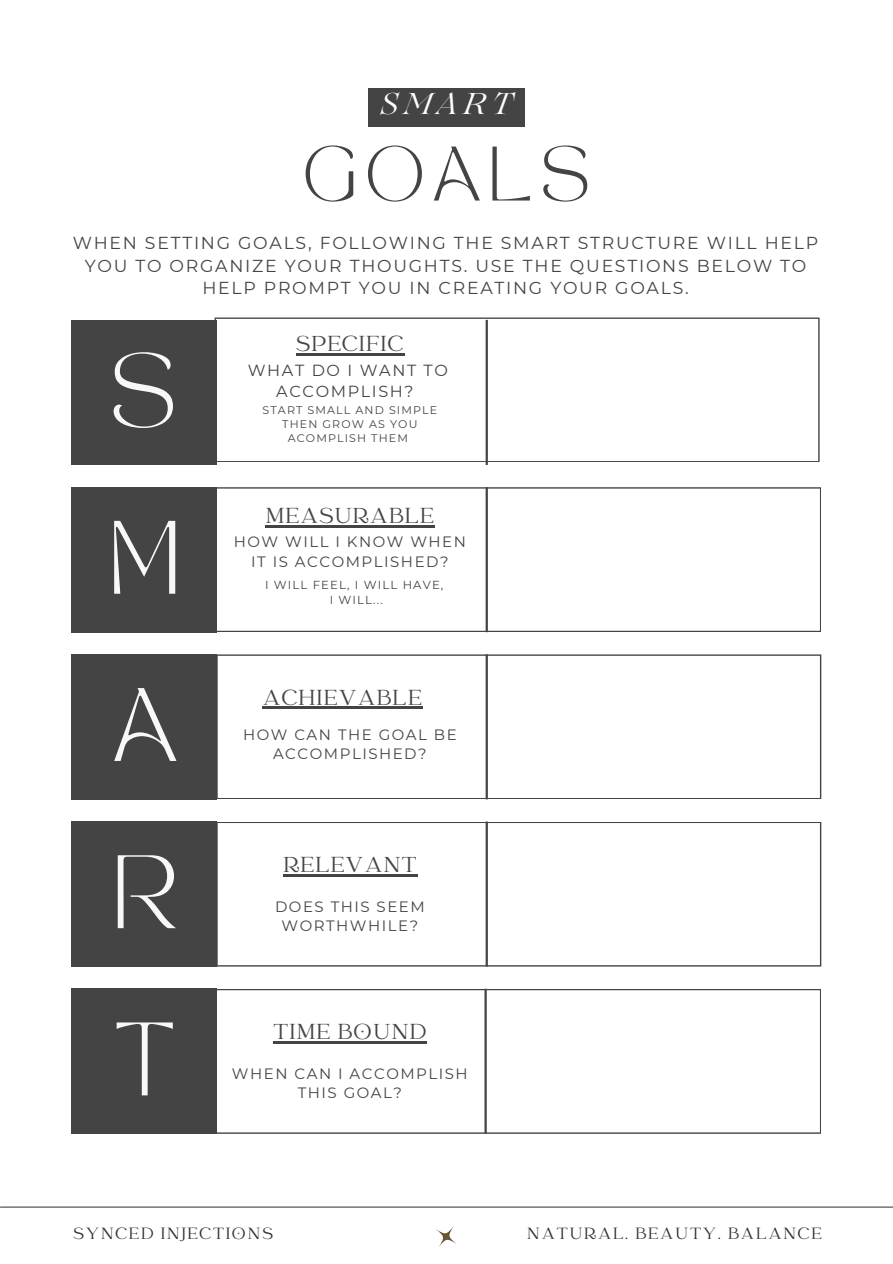
<style>
.page{position:relative;width:893px;height:1264px;background:#fff}
.page>*{position:absolute;margin:0;border:0;box-sizing:border-box;transform-origin:0 0}
.t1{font:72.9px "TAN MON CHERI Regular";color:#faf8f6}
.t2{font:54px "TAN MON CHERI Regular";letter-spacing:.15em;color:#444}
.t3{font:italic 30px "Lovelace";letter-spacing:.15em;color:#fff}
.t4{font:24px "Catchy Mager";letter-spacing:.05em;color:#444}
.t5{font:18px "Catchy Mager";letter-spacing:.1em;color:#303030}
.t6{font:17.25px/22.5px "Montserrat";letter-spacing:.1em;color:#444;text-align:center}
.t7{font:16.05px/20.5px "Montserrat";letter-spacing:.1em;color:#444;text-align:center}
.t8{font:15px/19px "Montserrat";letter-spacing:.1em;color:#444;text-align:center}
.t9{font:11.55px/14.9px "Montserrat";letter-spacing:.1em;color:#444;text-align:center}
.t10{font:11.1px/14.1px "Montserrat";letter-spacing:.1em;color:#444;text-align:center}
</style>
<div class="page">
<div style="left:368px;top:88px;width:157px;height:39px;background:#444"></div>
<div style="left:71px;top:320px;width:145px;height:145px;background:#444"></div>
<svg style="left:214px;top:317px;width:605px;height:145px"></svg>
<hr style="left:485px;top:320px;width:3px;height:145px;background:#444">
<hr style="left:296px;top:354px;width:108px;height:2px;background:#444">
<div style="left:71px;top:487px;width:145px;height:145px;background:#444"></div>
<svg style="left:216px;top:487px;width:605px;height:145px"></svg>
<hr style="left:485px;top:487px;width:3px;height:145px;background:#444">
<hr style="left:266px;top:525px;width:169px;height:2px;background:#444">
<div style="left:71px;top:654px;width:145px;height:145px;background:#444"></div>
<svg style="left:216px;top:654px;width:605px;height:145px"></svg>
<hr style="left:485px;top:654px;width:3px;height:145px;background:#444">
<hr style="left:263px;top:706px;width:160px;height:3px;background:#444">
<div style="left:71px;top:821px;width:145px;height:145px;background:#444"></div>
<svg style="left:216px;top:821px;width:605px;height:145px"></svg>
<hr style="left:485px;top:821px;width:3px;height:145px;background:#444">
<hr style="left:283px;top:874px;width:134px;height:2px;background:#444">
<div style="left:71px;top:988px;width:145px;height:145px;background:#444"></div>
<svg style="left:216px;top:988px;width:605px;height:145px"></svg>
<hr style="left:484px;top:988px;width:2px;height:145px;background:#444">
<hr style="left:273px;top:1041px;width:154px;height:2px;background:#444">
<svg style="left:436px;top:1226px;width:21px;height:21px"></svg>
<hr style="left:0;top:1206px;width:892px;height:1px;background:#444">
<h3 class="t3" style="left:380px;top:93px;width:135px">SMART</h3>
<h2 class="t2" style="left:303px;top:145px;width:288px">GOALS</h2>
<p class="t6" style="left:73px;top:232px;width:747px">WHEN SETTING GOALS, FOLLOWING THE SMART STRUCTURE WILL HELP<br>YOU TO ORGANIZE YOUR THOUGHTS. USE THE QUESTIONS BELOW TO<br>HELP PROMPT YOU IN CREATING YOUR GOALS.</p>
<h1 class="t1" style="left:110px;top:352px;width:68px">S</h1>
<h1 class="t1" style="left:108px;top:519px;width:74px">M</h1>
<h3 class="t4" style="left:296px;top:332px;width:109px">SPECIFIC</h3>
<p class="t7" style="left:248px;top:360px;width:202px">WHAT DO I WANT TO<br>ACCOMPLISH?</p>
<p class="t10" style="left:262px;top:402px;width:176px">START SMALL AND SIMPLE<br>THEN GROW AS YOU<br>ACOMPLISH THEM</p>
<h3 class="t4" style="left:266px;top:504px;width:169px">MEASURABLE</h3>
<p class="t8" style="left:234px;top:532px;width:233px">HOW WILL I KNOW WHEN<br>IT IS ACCOMPLISHED?</p>
<p class="t9" style="left:265px;top:577px;width:180px">I WILL FEEL, I WILL HAVE,<br>I WILL...</p>
<h1 class="t1" style="left:113px;top:686px;width:65px">A</h1>
<h3 class="t4" style="left:263px;top:685px;width:160px">ACHIEVABLE</h3>
<p class="t8" style="left:243px;top:724px;width:215px">HOW CAN THE GOAL BE<br>ACCOMPLISHED?</p>
<h1 class="t1" style="left:112px;top:853px;width:67px">R</h1>
<h3 class="t4" style="left:283px;top:852px;width:135px">RELEVANT</h3>
<p class="t8" style="left:275px;top:896px;width:151px">DOES THIS SEEM<br>WORTHWHILE?</p>
<h1 class="t1" style="left:112px;top:1020px;width:66px">T</h1>
<h3 class="t4" style="left:273px;top:1020px;width:154px">TIME BOUND</h3>
<p class="t8" style="left:232px;top:1063px;width:237px">WHEN CAN I ACCOMPLISH<br>THIS GOAL?</p>
<p class="t5" style="left:73px;top:1224px;width:201px">SYNCED INJECTIONS</p>
<p class="t5" style="left:527px;top:1224px;width:296px">NATURAL. BEAUTY. BALANCE</p>
</div>
